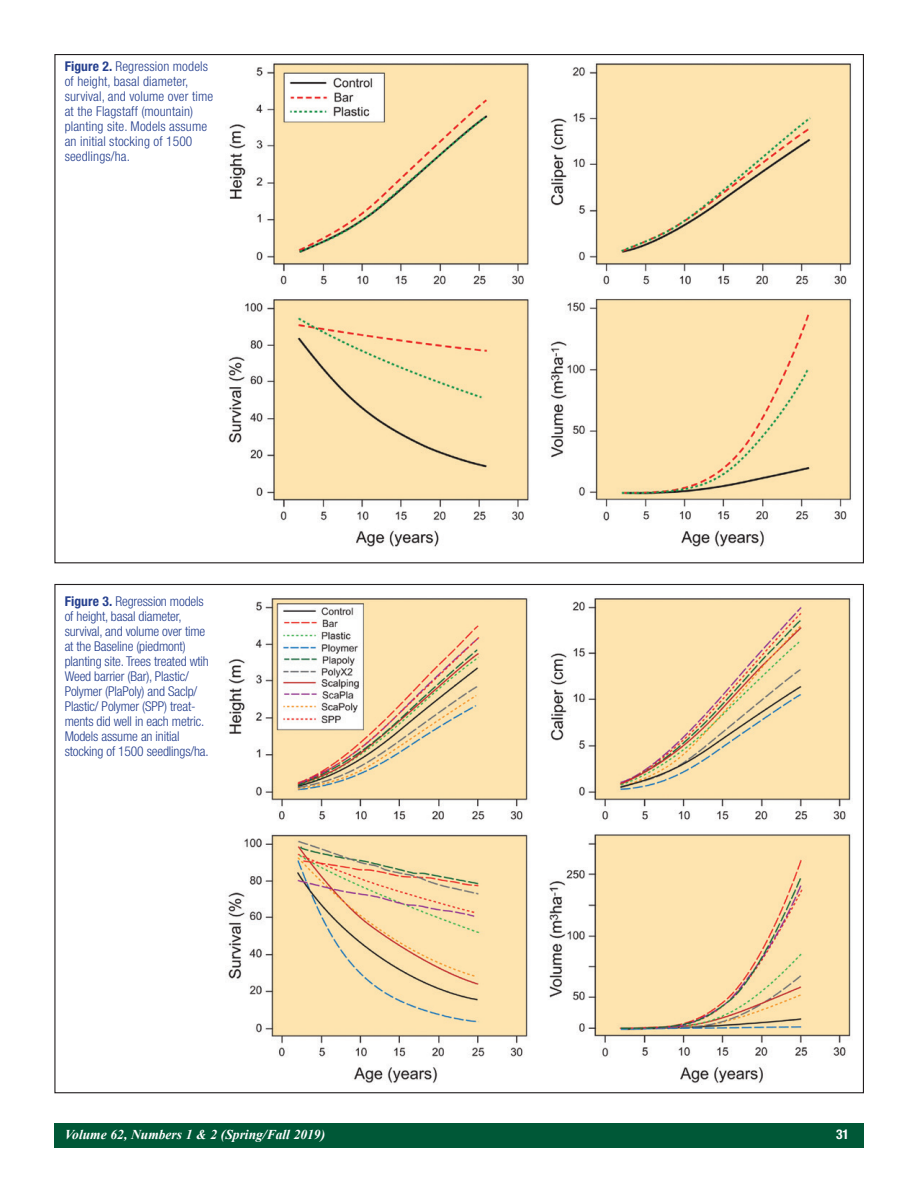
<style>
.page{position:relative;width:918px;height:1188px;background:#fff}
.page>*{position:absolute;margin:0;border:0;box-sizing:border-box;transform-origin:0 0}
.Captions{font:300 condensed 13.5px/15px "Helvetica Neue LT Std";letter-spacing:-.01em;color:#253f8e}
.Captions-2{font:300 condensed 13.5px/15px "Helvetica Neue LT Std";letter-spacing:.01em;color:#253f8e}
.t1{font:italic 700 13.5px "Times New Roman";color:#fff}
.t2{font:700 condensed 13.5px "Helvetica Neue LT Std";color:#fff}
.s1{font-weight:700}
</style>
<div class="page">
<div style="left:54px;top:1123px;width:810px;height:25px;background:#005837"></div>
<img style="left:228px;top:62px;width:624px;height:485px">
<img style="left:228px;top:597px;width:623px;height:487px">
<p class="Captions-2" style="left:65px;top:59px;width:150px"><span class="s1">Figure 2.</span> Regression models of height, basal diameter, survival, and volume over time at the Flagstaff (mountain) planting site. Models assume an initial stocking of 1500 seedlings/ha.</p>
<p class="Captions" style="left:65px;top:593px;width:146px"><span class="s1">Figure 3.</span> Regression models of height, basal diameter, survival, and volume over time at the Baseline (piedmont) planting site. Trees treated wtih<br>Weed barrier (Bar), Plastic/<br>Polymer (PlaPoly) and Saclp/<br>Plastic/ Polymer (SPP) treat&shy;ments did well in each metric.<br>Models assume an initial stocking of 1500 seedlings/ha.</p>
<p class="t1" style="left:65px;top:1125px;width:262px">Volume 62, Numbers 1 &amp; 2 (Spring/Fall 2019)</p>
<p class="t2" style="left:836px;top:1126px;width:14px">31</p>
</div>
